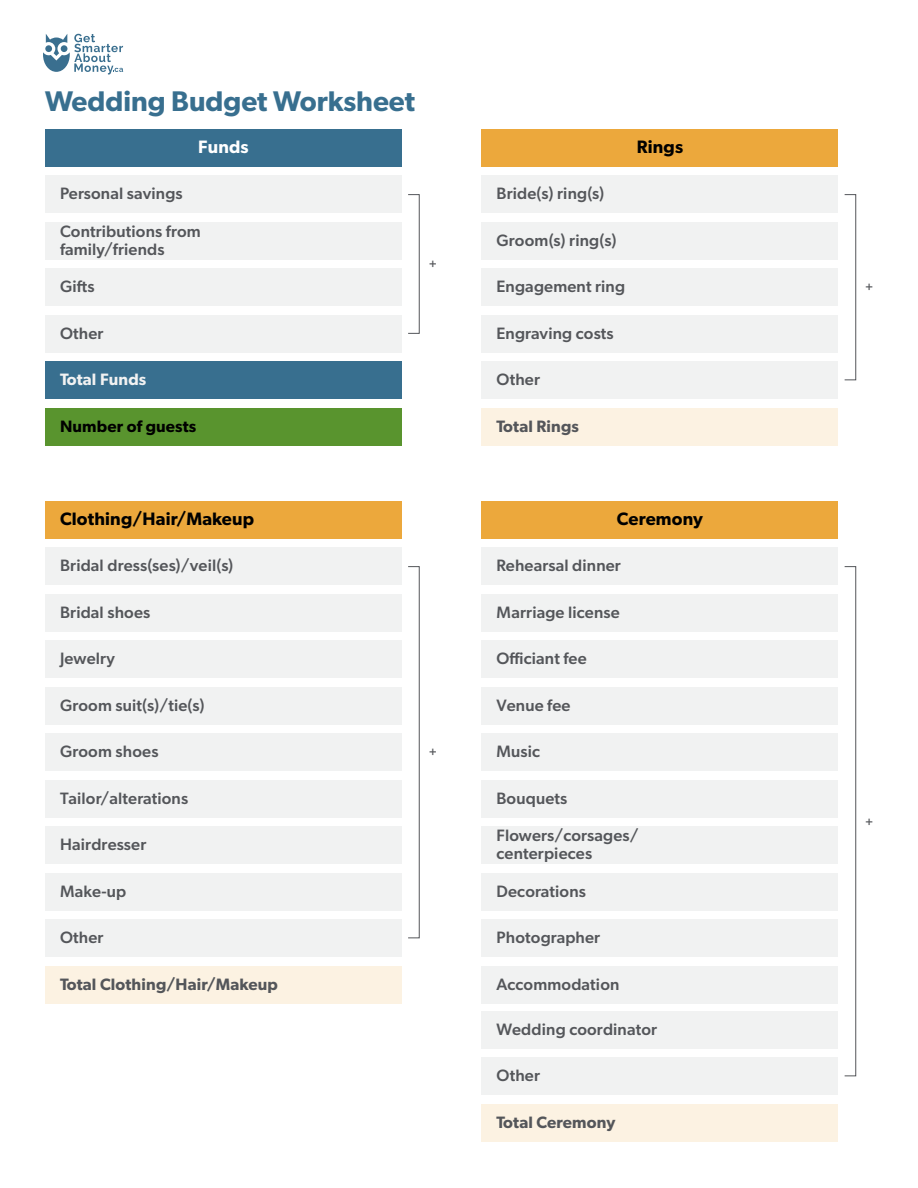
<style>
.page{position:relative;width:918px;height:1188px;background:#fff}
.page>*{position:absolute;margin:0;border:0;box-sizing:border-box;transform-origin:0 0}
.Heading_2_19_22_-_H2{font:600 28.5px "Gibson";color:#386f8f}
.Heading_4_12_14_-_h4{font:600 18px "Gibson";letter-spacing:.01em;color:#000}
.Heading_3_12_14_-_h3{font:600 18px "Gibson";letter-spacing:.01em;color:#000}
.Heading_3_12_14_-_h3-2{font:600 18px "Gibson";letter-spacing:.01em;color:#fff}
.Body_11_14_-_p{font:500 16.5px/18px "Gibson";letter-spacing:.01em;color:#54565a}
.Total_11_14_-_p{font:600 16.5px "Gibson";letter-spacing:.01em;color:#54565a}
.Total_11_14_-_p-2{font:600 16.5px "Gibson";letter-spacing:.01em;color:#000}
.Total_11_14_-_p-3{font:600 16.5px "Gibson";letter-spacing:.01em;color:#f1f2f2}
.t1{font:500 12px "Gibson";color:#54565a}
</style>
<div class="page">
<svg style="left:43px;top:34px;width:80px;height:41px"></svg>
<div style="left:45px;top:129px;width:357px;height:37px;background:#386f8f"></div>
<div style="left:45px;top:175px;width:357px;height:38px;background:#f1f2f2"></div>
<div style="left:45px;top:222px;width:357px;height:37px;background:#f1f2f2"></div>
<div style="left:45px;top:268px;width:357px;height:38px;background:#f1f2f2"></div>
<div style="left:45px;top:315px;width:357px;height:37px;background:#f1f2f2"></div>
<div style="left:45px;top:361px;width:357px;height:38px;background:#386f8f"></div>
<div style="left:45px;top:408px;width:357px;height:37px;background:#59942e"></div>
<div style="left:45px;top:501px;width:357px;height:37px;background:#eca83c"></div>
<div style="left:45px;top:547px;width:357px;height:38px;background:#f1f2f2"></div>
<div style="left:45px;top:594px;width:357px;height:37px;background:#f1f2f2"></div>
<div style="left:45px;top:640px;width:357px;height:38px;background:#f1f2f2"></div>
<div style="left:45px;top:687px;width:357px;height:37px;background:#f1f2f2"></div>
<div style="left:45px;top:733px;width:357px;height:38px;background:#f1f2f2"></div>
<div style="left:45px;top:780px;width:357px;height:37px;background:#f1f2f2"></div>
<div style="left:45px;top:826px;width:357px;height:38px;background:#f1f2f2"></div>
<div style="left:45px;top:873px;width:357px;height:37px;background:#f1f2f2"></div>
<div style="left:45px;top:919px;width:357px;height:38px;background:#f1f2f2"></div>
<div style="left:45px;top:966px;width:357px;height:37px;background:#fcf2e2"></div>
<div style="left:482px;top:129px;width:356px;height:37px;background:#eca83c"></div>
<div style="left:482px;top:175px;width:356px;height:38px;background:#f1f2f2"></div>
<div style="left:482px;top:222px;width:356px;height:37px;background:#f1f2f2"></div>
<div style="left:482px;top:268px;width:356px;height:38px;background:#f1f2f2"></div>
<div style="left:482px;top:315px;width:356px;height:37px;background:#f1f2f2"></div>
<div style="left:482px;top:361px;width:356px;height:38px;background:#f1f2f2"></div>
<div style="left:482px;top:408px;width:356px;height:37px;background:#fcf2e2"></div>
<div style="left:482px;top:501px;width:356px;height:37px;background:#eca83c"></div>
<div style="left:482px;top:547px;width:356px;height:38px;background:#f1f2f2"></div>
<div style="left:482px;top:594px;width:356px;height:37px;background:#f1f2f2"></div>
<div style="left:482px;top:640px;width:356px;height:38px;background:#f1f2f2"></div>
<div style="left:482px;top:687px;width:356px;height:37px;background:#f1f2f2"></div>
<div style="left:482px;top:733px;width:356px;height:38px;background:#f1f2f2"></div>
<div style="left:482px;top:780px;width:356px;height:37px;background:#f1f2f2"></div>
<div style="left:482px;top:826px;width:356px;height:38px;background:#f1f2f2"></div>
<div style="left:482px;top:873px;width:356px;height:37px;background:#f1f2f2"></div>
<div style="left:482px;top:919px;width:356px;height:38px;background:#f1f2f2"></div>
<div style="left:482px;top:966px;width:356px;height:37px;background:#f1f2f2"></div>
<div style="left:482px;top:1011px;width:356px;height:37px;background:#f1f2f2"></div>
<div style="left:482px;top:1058px;width:356px;height:37px;background:#f1f2f2"></div>
<div style="left:482px;top:1104px;width:356px;height:38px;background:#fcf2e2"></div>
<svg style="left:408px;top:194px;width:12px;height:140px"></svg>
<svg style="left:408px;top:566px;width:12px;height:373px"></svg>
<svg style="left:844px;top:194px;width:13px;height:187px"></svg>
<svg style="left:844px;top:566px;width:13px;height:511px"></svg>
<h2 class="Heading_2_19_22_-_H2" style="left:45px;top:84px;width:372px">Wedding Budget Worksheet</h2>
<h3 class="Heading_3_12_14_-_h3-2" style="left:198px;top:136px;width:52px">Funds</h3>
<p class="Body_11_14_-_p" style="left:60px;top:184px;width:124px">Personal savings</p>
<p class="Body_11_14_-_p" style="left:60px;top:222px;width:142px">Contributions from family/friends</p>
<p class="Body_11_14_-_p" style="left:60px;top:277px;width:36px">Gifts</p>
<p class="Body_11_14_-_p" style="left:60px;top:324px;width:45px">Other</p>
<p class="Total_11_14_-_p-3" style="left:60px;top:370px;width:88px">Total Funds</p>
<p class="Total_11_14_-_p-2" style="left:60px;top:416px;width:138px">Number of guests</p>
<p class="t1" style="left:429px;top:257px;width:10px">+</p>
<h4 class="Heading_4_12_14_-_h4" style="left:60px;top:508px;width:196px">Clothing/Hair/Makeup</h4>
<p class="Body_11_14_-_p" style="left:60px;top:556px;width:175px">Bridal dress(ses)/veil(s)</p>
<p class="Body_11_14_-_p" style="left:60px;top:603px;width:92px">Bridal shoes</p>
<p class="Body_11_14_-_p" style="left:60px;top:649px;width:56px">Jewelry</p>
<p class="Body_11_14_-_p" style="left:60px;top:696px;width:146px">Groom suit(s)/tie(s)</p>
<p class="Body_11_14_-_p" style="left:60px;top:742px;width:100px">Groom shoes</p>
<p class="Body_11_14_-_p" style="left:60px;top:789px;width:130px">Tailor/alterations</p>
<p class="Body_11_14_-_p" style="left:60px;top:835px;width:88px">Hairdresser</p>
<p class="Body_11_14_-_p" style="left:60px;top:882px;width:68px">Make-up</p>
<p class="Body_11_14_-_p" style="left:60px;top:928px;width:45px">Other</p>
<p class="Total_11_14_-_p" style="left:60px;top:974px;width:219px">Total Clothing/Hair/Makeup</p>
<p class="t1" style="left:429px;top:745px;width:10px">+</p>
<p class="Body_11_14_-_p" style="left:496px;top:184px;width:109px">Bride(s) ring(s)</p>
<p class="Body_11_14_-_p" style="left:496px;top:231px;width:121px">Groom(s) ring(s)</p>
<p class="Body_11_14_-_p" style="left:496px;top:277px;width:130px">Engagement ring</p>
<p class="Body_11_14_-_p" style="left:496px;top:324px;width:119px">Engraving costs</p>
<p class="Body_11_14_-_p" style="left:496px;top:370px;width:45px">Other</p>
<p class="Total_11_14_-_p" style="left:496px;top:416px;width:84px">Total Rings</p>
<h3 class="Heading_3_12_14_-_h3" style="left:637px;top:136px;width:48px">Rings</h3>
<h3 class="Heading_3_12_14_-_h3" style="left:617px;top:508px;width:88px">Ceremony</h3>
<p class="Body_11_14_-_p" style="left:496px;top:556px;width:126px">Rehearsal dinner</p>
<p class="Body_11_14_-_p" style="left:496px;top:603px;width:125px">Marriage license</p>
<p class="Body_11_14_-_p" style="left:496px;top:649px;width:92px">Officiant fee</p>
<p class="Body_11_14_-_p" style="left:496px;top:696px;width:76px">Venue fee</p>
<p class="Body_11_14_-_p" style="left:496px;top:742px;width:45px">Music</p>
<p class="Body_11_14_-_p" style="left:496px;top:789px;width:72px">Bouquets</p>
<p class="Body_11_14_-_p" style="left:496px;top:826px;width:144px">Flowers/corsages/ centerpieces</p>
<p class="Body_11_14_-_p" style="left:496px;top:882px;width:91px">Decorations</p>
<p class="Body_11_14_-_p" style="left:496px;top:928px;width:105px">Photographer</p>
<p class="Body_11_14_-_p" style="left:496px;top:975px;width:124px">Accommodation</p>
<p class="Body_11_14_-_p" style="left:496px;top:1020px;width:162px">Wedding coordinator</p>
<p class="Body_11_14_-_p" style="left:496px;top:1066px;width:45px">Other</p>
<p class="Total_11_14_-_p" style="left:496px;top:1112px;width:121px">Total Ceremony</p>
<p class="t1" style="left:865px;top:280px;width:10px">+</p>
<p class="t1" style="left:865px;top:814px;width:10px">+</p>
</div>
